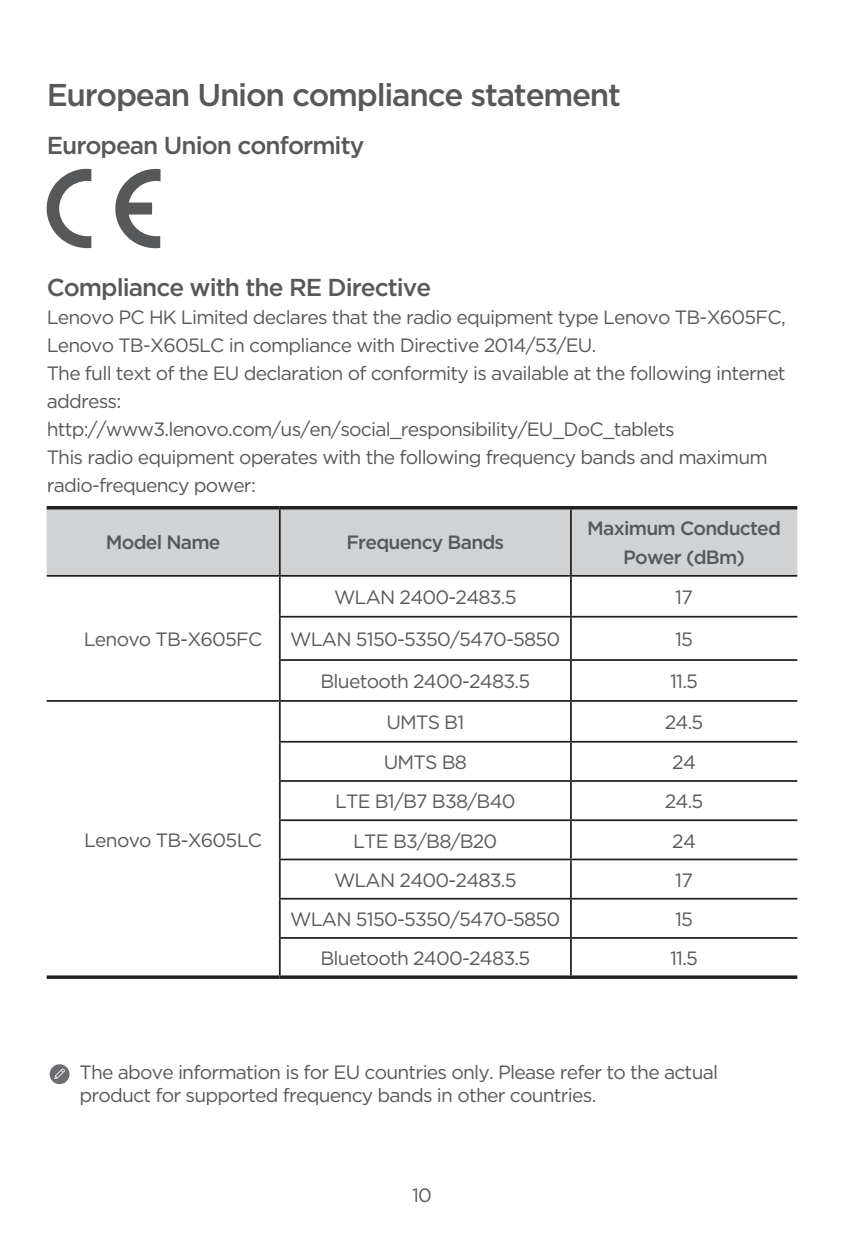
<style>
.page{position:relative;width:844px;height:1241px;background:#fff}
.page>*{position:absolute;margin:0;border:0;box-sizing:border-box;transform-origin:0 0}
.t1{font:500 31.5px "Gotham";letter-spacing:-.04em;color:#57585a}
.t2{font:500 24.5px "Gotham";letter-spacing:-.04em;color:#57585a}
.t3{font:19.25px/28px "Gotham";letter-spacing:-.04em;color:#57585a}
.t4{font:19.25px "Gotham";letter-spacing:-.04em;color:#58595a}
.t5{font:500 19.25px/28px "Gotham";letter-spacing:-.04em;color:#57585a;text-align:center}
.t6{font:19.25px "Gotham";letter-spacing:-.04em;color:#57595a}
.s1{color:#57595a}
</style>
<div class="page">
<div style="left:50px;top:1064px;width:19px;height:19px;background:#6c6d70;border-radius:50%"></div>
<svg style="left:54px;top:1068px;width:11px;height:10px"></svg>
<svg style="left:115px;top:169px;width:45px;height:79px"></svg>
<svg style="left:47px;top:169px;width:44px;height:79px"></svg>
<div style="left:47px;top:509px;width:750px;height:66px;background:#d1d2d4"></div>
<hr style="left:47px;top:506px;width:233px;height:3px;background:#231f20">
<hr style="left:280px;top:506px;width:290px;height:3px;background:#231f20">
<hr style="left:570px;top:506px;width:227px;height:3px;background:#231f20">
<hr style="left:47px;top:975px;width:233px;height:3px;background:#231f20">
<hr style="left:280px;top:975px;width:290px;height:3px;background:#231f20">
<hr style="left:570px;top:975px;width:227px;height:3px;background:#231f20">
<hr style="left:279px;top:509px;width:1px;height:66px;background:#231f20">
<hr style="left:570px;top:509px;width:1px;height:66px;background:#231f20">
<hr style="left:47px;top:575px;width:233px;height:1px;background:#231f20">
<hr style="left:280px;top:575px;width:290px;height:1px;background:#231f20">
<hr style="left:279px;top:576px;width:1px;height:39px;background:#231f20">
<hr style="left:570px;top:575px;width:227px;height:1px;background:#231f20">
<hr style="left:570px;top:576px;width:1px;height:39px;background:#231f20">
<hr style="left:279px;top:615px;width:291px;height:2px;background:#231f20">
<hr style="left:279px;top:617px;width:1px;height:42px;background:#231f20">
<hr style="left:570px;top:615px;width:227px;height:2px;background:#231f20">
<hr style="left:570px;top:617px;width:1px;height:42px;background:#231f20">
<hr style="left:279px;top:659px;width:291px;height:1px;background:#231f20">
<hr style="left:279px;top:660px;width:1px;height:40px;background:#231f20">
<hr style="left:570px;top:659px;width:227px;height:1px;background:#231f20">
<hr style="left:570px;top:660px;width:1px;height:40px;background:#231f20">
<hr style="left:47px;top:700px;width:233px;height:1px;background:#231f20">
<hr style="left:280px;top:700px;width:290px;height:1px;background:#231f20">
<hr style="left:279px;top:701px;width:1px;height:39px;background:#231f20">
<hr style="left:570px;top:700px;width:227px;height:1px;background:#231f20">
<hr style="left:570px;top:701px;width:1px;height:39px;background:#231f20">
<hr style="left:279px;top:740px;width:291px;height:2px;background:#231f20">
<hr style="left:279px;top:742px;width:1px;height:38px;background:#231f20">
<hr style="left:570px;top:740px;width:227px;height:2px;background:#231f20">
<hr style="left:570px;top:742px;width:1px;height:38px;background:#231f20">
<hr style="left:279px;top:780px;width:291px;height:1px;background:#231f20">
<hr style="left:279px;top:781px;width:1px;height:38px;background:#231f20">
<hr style="left:570px;top:780px;width:227px;height:1px;background:#231f20">
<hr style="left:570px;top:781px;width:1px;height:38px;background:#231f20">
<hr style="left:279px;top:819px;width:291px;height:2px;background:#231f20">
<hr style="left:279px;top:821px;width:1px;height:37px;background:#231f20">
<hr style="left:570px;top:819px;width:227px;height:2px;background:#231f20">
<hr style="left:570px;top:821px;width:1px;height:37px;background:#231f20">
<hr style="left:279px;top:858px;width:291px;height:2px;background:#231f20">
<hr style="left:279px;top:860px;width:1px;height:37px;background:#231f20">
<hr style="left:570px;top:858px;width:227px;height:2px;background:#231f20">
<hr style="left:570px;top:860px;width:1px;height:37px;background:#231f20">
<hr style="left:279px;top:897px;width:291px;height:2px;background:#231f20">
<hr style="left:279px;top:899px;width:1px;height:37px;background:#231f20">
<hr style="left:570px;top:897px;width:227px;height:2px;background:#231f20">
<hr style="left:570px;top:899px;width:1px;height:37px;background:#231f20">
<hr style="left:279px;top:936px;width:291px;height:2px;background:#231f20">
<hr style="left:279px;top:938px;width:1px;height:37px;background:#231f20">
<hr style="left:570px;top:936px;width:227px;height:2px;background:#231f20">
<hr style="left:570px;top:938px;width:1px;height:37px;background:#231f20">
<h1 class="t1" style="left:47px;top:74px;width:575px">European Union compliance statement</h1>
<p class="t2" style="left:47px;top:129px;width:319px">European Union conformity</p>
<p class="t2" style="left:47px;top:271px;width:386px">Compliance with the RE Directive</p>
<p class="t3" style="left:47px;top:302px;width:740px">Lenovo PC HK Limited declares that the radio equipment type <span class="s1">Lenovo TB-X605FC, Lenovo TB-X605LC</span> in compliance with Directive 2014/53/EU.<br>The full text of the EU declaration of conformity is available at the following internet address:<br>http://www3.lenovo.com/us/en/social_responsibility/EU_DoC_tablets<br>This radio equipment operates with the following frequency bands and maximum radio-frequency power:</p>
<p class="t5" style="left:106px;top:528px;width:116px">Model Name</p>
<p class="t5" style="left:346px;top:528px;width:159px">Frequency Bands</p>
<p class="t5" style="left:587px;top:514px;width:195px">Maximum Conducted<br>Power (dBm)</p>
<p class="t6" style="left:84px;top:627px;width:180px">Lenovo TB-X605FC</p>
<p class="t6" style="left:84px;top:827px;width:179px">Lenovo TB-X605LC</p>
<p class="t4" style="left:334px;top:584px;width:184px">WLAN 2400-2483.5</p>
<p class="t4" style="left:675px;top:584px;width:19px">17</p>
<p class="t4" style="left:290px;top:627px;width:271px">WLAN 5150-5350/5470-5850</p>
<p class="t4" style="left:675px;top:627px;width:19px">15</p>
<p class="t4" style="left:320px;top:669px;width:211px">Bluetooth 2400-2483.5</p>
<p class="t4" style="left:670px;top:669px;width:29px">11.5</p>
<p class="t4" style="left:386px;top:709px;width:79px">UMTS B1</p>
<p class="t4" style="left:664px;top:709px;width:40px">24.5</p>
<p class="t4" style="left:383px;top:749px;width:85px">UMTS B8</p>
<p class="t4" style="left:672px;top:749px;width:25px">24</p>
<p class="t4" style="left:335px;top:789px;width:182px">LTE B1/B7 B38/B40</p>
<p class="t4" style="left:664px;top:789px;width:40px">24.5</p>
<p class="t4" style="left:353px;top:828px;width:146px">LTE B3/B8/B20</p>
<p class="t4" style="left:672px;top:828px;width:25px">24</p>
<p class="t4" style="left:334px;top:867px;width:184px">WLAN 2400-2483.5</p>
<p class="t4" style="left:675px;top:867px;width:19px">17</p>
<p class="t4" style="left:290px;top:906px;width:271px">WLAN 5150-5350/5470-5850</p>
<p class="t4" style="left:675px;top:906px;width:19px">15</p>
<p class="t4" style="left:320px;top:946px;width:211px">Bluetooth 2400-2483.5</p>
<p class="t4" style="left:670px;top:946px;width:29px">11.5</p>
<p class="t3" style="left:79px;top:1060px;width:640px;line-height:23.1px">The above information is for EU countries only. Please refer to the actual product for supported frequency bands in other countries.</p>
<p class="t3" style="left:412px;top:1180px;width:21px">10</p>
</div>
